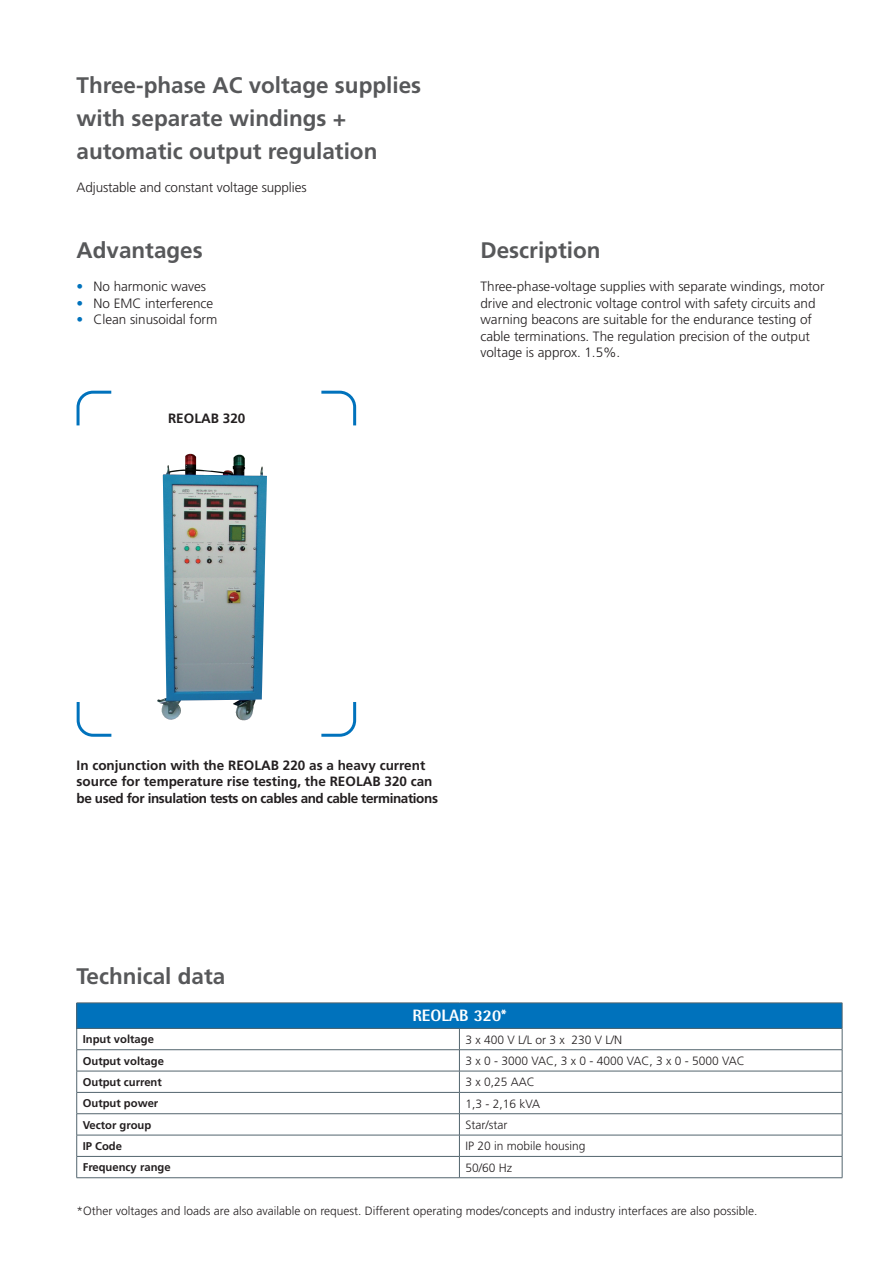
<style>
.page{position:relative;width:893px;height:1263px;background:#fff}
.page>*{position:absolute;margin:0;border:0;box-sizing:border-box;transform-origin:0 0}
.Headline_Unterseiten{font:700 22.5px/33px "Frutiger";color:#57585a}
.t1{font:800 16.5px "Rotis Semi Sans Pro";color:#fff}
.Fließtext_linksbündi{font:300 13.5px/16.5px "Frutiger";letter-spacing:-.005em;color:#231f20}
.Fließtext_linksbündi-2{font:700 13.5px/16.5px "Frutiger";color:#231f20}
.Anmerkungen_Tabelle{font:300 12px "Frutiger";color:#231f20}
.Fließtext_Tabelle_li{font:300 12px "Frutiger";color:#231f20}
.Fließtext_Tabelle_li-2{font:700 11.25px "Frutiger";color:#231f20}
.s1{color:#0072bc}
</style>
<div class="page">
<svg style="left:76px;top:390px;width:36px;height:36px"></svg>
<svg style="left:321px;top:390px;width:36px;height:36px"></svg>
<svg style="left:321px;top:702px;width:36px;height:35px"></svg>
<svg style="left:76px;top:702px;width:36px;height:35px"></svg>
<img style="left:157px;top:454px;width:110px;height:267px">
<div style="left:77px;top:1003px;width:765px;height:25px;background:#0072bc"></div>
<hr style="left:77px;top:1028px;width:382px;height:1px;background:#53656e">
<hr style="left:77px;top:1049px;width:382px;height:1px;background:#53656e">
<hr style="left:77px;top:1071px;width:382px;height:1px;background:#53656e">
<hr style="left:77px;top:1092px;width:382px;height:1px;background:#53656e">
<hr style="left:77px;top:1113px;width:382px;height:1px;background:#53656e">
<hr style="left:77px;top:1135px;width:382px;height:1px;background:#53656e">
<hr style="left:77px;top:1156px;width:382px;height:1px;background:#53656e">
<svg style="left:459px;top:1029px;width:1px;height:148px"></svg>
<hr style="left:77px;top:1177px;width:382px;height:1px;background:#53656e">
<hr style="left:77px;top:1002px;width:382px;height:1px;background:#53656e">
<svg style="left:76px;top:1003px;width:1px;height:174px"></svg>
<hr style="left:459px;top:1002px;width:383px;height:1px;background:#53656e">
<hr style="left:459px;top:1028px;width:383px;height:1px;background:#53656e">
<hr style="left:459px;top:1049px;width:383px;height:1px;background:#53656e">
<hr style="left:459px;top:1071px;width:383px;height:1px;background:#53656e">
<hr style="left:459px;top:1092px;width:383px;height:1px;background:#53656e">
<hr style="left:459px;top:1113px;width:383px;height:1px;background:#53656e">
<hr style="left:459px;top:1135px;width:383px;height:1px;background:#53656e">
<hr style="left:459px;top:1156px;width:383px;height:1px;background:#53656e">
<svg style="left:842px;top:1003px;width:1px;height:174px"></svg>
<hr style="left:459px;top:1177px;width:383px;height:1px;background:#53656e">
<p class="Headline_Unterseiten" style="left:77px;top:69px;width:346px">Three-phase AC voltage supplies with separate windings + automatic output regulation</p>
<p class="Fließtext_linksbündi" style="left:77px;top:179px;width:232px">Adjustable and constant voltage supplies</p>
<p class="Headline_Unterseiten" style="left:77px;top:234px;width:128px">Advantages</p>
<p class="Fließtext_linksbündi" style="left:77px;top:278px;width:131px"><span class="s1">•</span> No harmonic waves</p>
<p class="Fließtext_linksbündi" style="left:77px;top:295px;width:138px"><span class="s1">•</span> No EMC interference</p>
<p class="Fließtext_linksbündi" style="left:77px;top:311px;width:142px"><span class="s1">•</span> Clean sinusoidal form</p>
<p class="Fließtext_linksbündi-2" style="left:168px;top:410px;width:79px">REOLAB 320</p>
<p class="Headline_Unterseiten" style="left:480px;top:234px;width:121px">Description</p>
<p class="Fließtext_linksbündi" style="left:480px;top:278px;width:346px">Three-phase-voltage supplies with separate windings, motor drive and electronic voltage control with safety circuits and warning beacons are suitable for the endurance testing of cable terminations. The regulation precision of the output voltage is approx. 1.5%.</p>
<p class="Fließtext_linksbündi-2" style="left:77px;top:757px;width:363px">In conjunction with the REOLAB 220 as a heavy current source for temperature rise testing, the REOLAB 320 can be used for insulation tests on cables and cable terminations</p>
<p class="Headline_Unterseiten" style="left:77px;top:960px;width:150px">Technical data</p>
<p class="t1" style="left:412px;top:1005px;width:95px">REOLAB 320*</p>
<p class="Fließtext_Tabelle_li-2" style="left:83px;top:1033px;width:73px">Input voltage</p>
<p class="Fließtext_Tabelle_li" style="left:465px;top:1032px;width:158px">3 x 400 V L/L or 3 x 230 V L/N</p>
<p class="Fließtext_Tabelle_li-2" style="left:83px;top:1054px;width:83px">Output voltage</p>
<p class="Fließtext_Tabelle_li" style="left:465px;top:1054px;width:281px">3 x 0 - 3000 VAC, 3 x 0 - 4000 VAC, 3 x 0 - 5000 VAC</p>
<p class="Fließtext_Tabelle_li-2" style="left:83px;top:1075px;width:81px">Output current</p>
<p class="Fließtext_Tabelle_li" style="left:465px;top:1075px;width:71px">3 x 0,25 AAC</p>
<p class="Fließtext_Tabelle_li-2" style="left:83px;top:1097px;width:77px">Output power</p>
<p class="Fließtext_Tabelle_li" style="left:465px;top:1097px;width:76px">1,3 - 2,16 kVA</p>
<p class="Fließtext_Tabelle_li-2" style="left:83px;top:1118px;width:70px">Vector group</p>
<p class="Fließtext_Tabelle_li" style="left:465px;top:1118px;width:43px">Star/star</p>
<p class="Fließtext_Tabelle_li-2" style="left:83px;top:1139px;width:41px">IP Code</p>
<p class="Fließtext_Tabelle_li" style="left:465px;top:1139px;width:122px">IP 20 in mobile housing</p>
<p class="Fließtext_Tabelle_li-2" style="left:83px;top:1161px;width:89px">Frequency range</p>
<p class="Fließtext_Tabelle_li" style="left:465px;top:1161px;width:48px">50/60 Hz</p>
<p class="Anmerkungen_Tabelle" style="left:77px;top:1204px;width:683px">*Other voltages and loads are also available on request. Different operating modes/concepts and industry interfaces are also possible.</p>
</div>
